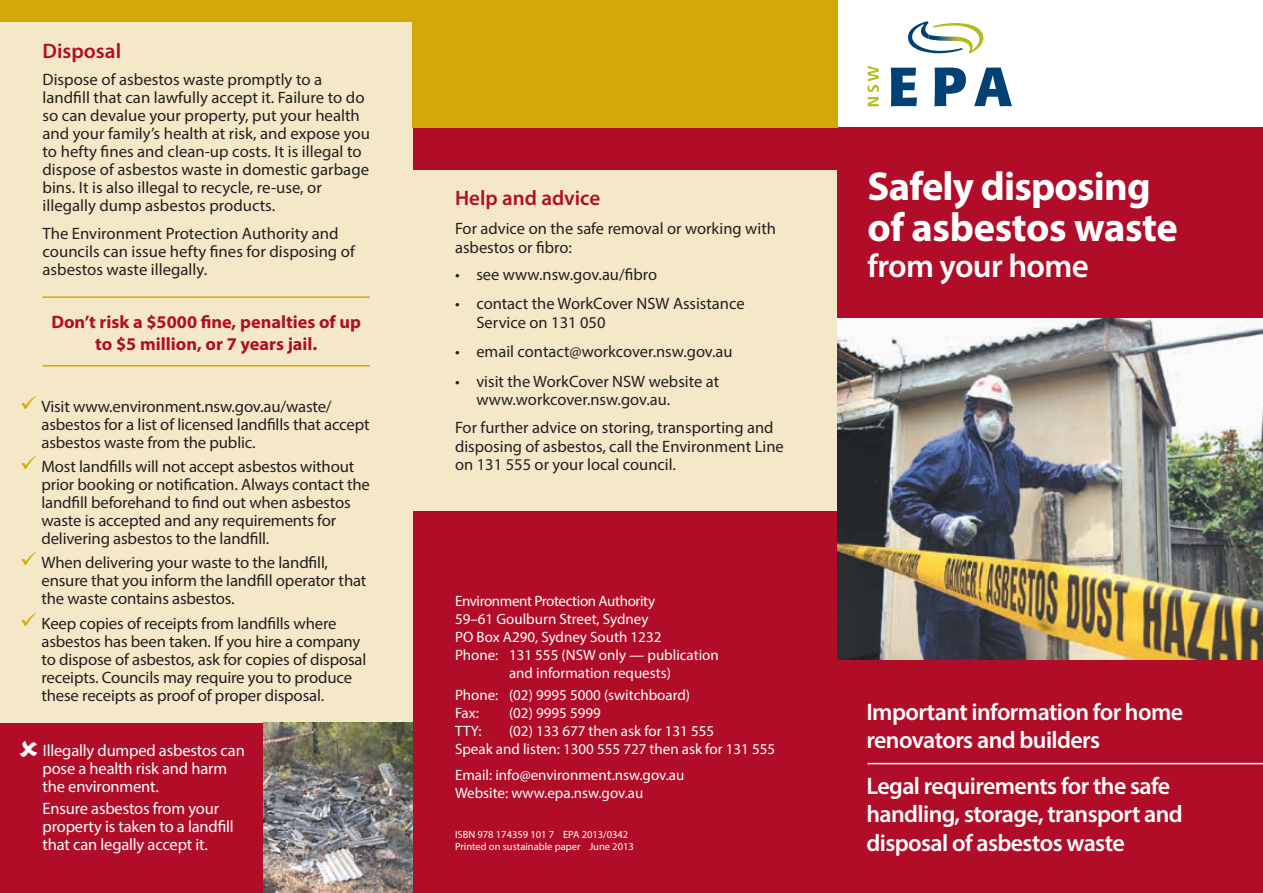
<style>
.page{position:relative;width:1263px;height:893px;background:#fff}
.page>*{position:absolute;margin:0;border:0;box-sizing:border-box;transform-origin:0 0}
.t1{font:700 40.5px/40.5px "Myriad Pro";letter-spacing:-.015em;color:#fff}
.t2{font:600 33px "Myriad Pro";letter-spacing:-.02em;color:#fff}
.t3{font:600 24px/28.5px "Myriad Pro";letter-spacing:-.025em;color:#fff}
.t4{font:600 21px "Myriad Pro";color:#b10d28}
.t5{font:700 18px/22.5px "Myriad Pro";color:#b10d28;text-align:center}
.t6{font:16.5px/18px "Myriad Pro";letter-spacing:-.005em;color:#231f20}
.t7{font:16.5px/18px "Myriad Pro";letter-spacing:-.01em;color:#fff}
.t8{font:15px/18px "Myriad Pro";color:#fff}
.t9{font:15px "Myriad Pro";letter-spacing:-.025em;color:#fff}
.t10{font:10.5px/12px "Myriad Pro";color:#fff}
.s1{color:#d3a908}
</style>
<div class="page">
<div style="left:413px;top:128px;width:425px;height:765px;background:#b10d28"></div>
<div style="left:412px;top:170px;width:426px;height:340px;background:#f5e8c9"></div>
<div style="left:838px;top:127px;width:425px;height:766px;background:#b10d28"></div>
<div style="left:0;top:723px;width:413px;height:170px;background:#b10d28"></div>
<div style="left:0;top:20px;width:413px;height:703px;background:#f5e8c9"></div>
<hr style="left:43px;top:296px;width:327px;height:2px;background:#d3a908">
<hr style="left:43px;top:365px;width:327px;height:2px;background:#d3a908">
<div style="left:0;top:0;width:412px;height:21px;background:#d3a908"></div>
<div style="left:412px;top:0;width:426px;height:127px;background:#d3a908"></div>
<img style="left:838px;top:319px;width:425px;height:340px">
<img style="left:264px;top:723px;width:148px;height:170px">
<hr style="left:867px;top:763px;width:396px;height:1px;background:#fff">
<svg style="left:867px;top:66px;width:12px;height:40px"></svg>
<svg style="left:891px;top:68px;width:26px;height:38px"></svg>
<svg style="left:934px;top:67px;width:32px;height:39px"></svg>
<svg style="left:974px;top:67px;width:38px;height:39px"></svg>
<svg style="left:908px;top:21px;width:75px;height:33px"></svg>
<p class="t4" style="left:43px;top:38px;width:80px">Disposal</p>
<p class="t6" style="left:43px;top:70px;width:329px">Dispose of asbestos waste promptly to a landfill that can lawfully accept it. Failure to do so can devalue your property, put your health and your family’s health at risk, and expose you to hefty fines and clean-up costs. It is illegal to dispose of asbestos waste in domestic garbage bins. It is also illegal to recycle, re-use, or illegally dump asbestos products.</p>
<p class="t6" style="left:43px;top:225px;width:314px">The Environment Protection Authority and councils can issue hefty fines for disposing of asbestos waste illegally.</p>
<p class="t5" style="left:51px;top:310px;width:311px">Don’t risk a $5000 fine, penalties of up to $5 million, or 7 years jail.</p>
<p class="t6" style="left:41px;top:397px;width:330px;text-indent:-21px"><span class="s1">✓</span> Visit www.environment.nsw.gov.au/waste/ asbestos for a list of licensed landfills that accept asbestos waste from the public.</p>
<p class="t6" style="left:41px;top:457px;width:330px;text-indent:-21px"><span class="s1">✓</span> Most landfills will not accept asbestos without prior booking or notification. Always contact the landfill beforehand to find out when asbestos waste is accepted and any requirements for delivering asbestos to the landfill.</p>
<p class="t6" style="left:41px;top:554px;width:327px;text-indent:-21px"><span class="s1">✓</span> When delivering your waste to the landfill, ensure that you inform the landfill operator that the waste contains asbestos.</p>
<p class="t6" style="left:41px;top:614px;width:326px;text-indent:-21px"><span class="s1">✓</span> Keep copies of receipts from landfills where asbestos has been taken. If you hire a company to dispose of asbestos, ask for copies of disposal receipts. Councils may require you to produce these receipts as proof of proper disposal.</p>
<p class="t7" style="left:43px;top:741px;width:204px">Illegally dumped asbestos can pose a health risk and harm the environment.</p>
<p class="t7" style="left:43px;top:799px;width:193px">Ensure asbestos from your property is taken to a landfill that can legally accept it.</p>
<p class="t4" style="left:455px;top:185px;width:147px">Help and advice</p>
<p class="t6" style="left:455px;top:219px;width:322px;line-height:18.8px">For advice on the safe removal or working with asbestos or fibro:</p>
<p class="t6" style="left:455px;top:265px;width:203px">• see www.nsw.gov.au/fibro</p>
<p class="t6" style="left:476px;top:294px;width:270px;line-height:18.8px;text-indent:-21px">• contact the WorkCover NSW Assistance<br>Service on 131 050</p>
<p class="t6" style="left:455px;top:343px;width:279px">• email contact@workcover.nsw.gov.au</p>
<p class="t6" style="left:476px;top:372px;width:244px;line-height:18.8px;text-indent:-21px">• visit the WorkCover NSW website at www.workcover.nsw.gov.au.</p>
<p class="t6" style="left:455px;top:418px;width:330px;line-height:18.8px">For further advice on storing, transporting and disposing of asbestos, call the Environment Line on 131 555 or your local council.</p>
<p class="t9" style="left:455px;top:591px;width:202px">Environment Protection Authority</p>
<p class="t8" style="left:455px;top:609px;width:195px">59–61 Goulburn Street, Sydney</p>
<p class="t8" style="left:455px;top:627px;width:208px">PO Box A290, Sydney South 1232</p>
<p class="t8" style="left:455px;top:645px;width:265px">Phone: 131 555 (NSW only — publication</p>
<p class="t8" style="left:509px;top:663px;width:163px">and information requests)</p>
<p class="t8" style="left:455px;top:685px;width:237px">Phone: (02) 9995 5000 (switchboard)<br>Fax:</p>
<p class="t8" style="left:509px;top:703px;width:93px">(02) 9995 5999</p>
<p class="t8" style="left:455px;top:721px;width:322px;text-align:center">(02) 133 677 then ask for 131 555<br>Speak and listen: 1300 555 727 then ask for 131 555</p>
<p class="t8" style="left:455px;top:766px;width:231px">Email: info@environment.nsw.gov.au<br>Website: www.epa.nsw.gov.au</p>
<p class="t10" style="left:455px;top:828px;width:180px">ISBN 978 174359 101 7 EPA 2013/0342<br>Printed on sustainable paper June 2013</p>
<p class="t8" style="left:455px;top:721px;width:28px">TTY:</p>
<h1 class="t1" style="left:867px;top:165px;width:312px">Safely disposing of asbestos waste</h1>
<h2 class="t2" style="left:867px;top:245px;width:223px">from your home</h2>
<h3 class="t3" style="left:866px;top:697px;width:318px">Important information for home renovators and builders</h3>
<h3 class="t3" style="left:866px;top:771px;width:318px">Legal requirements for the safe handling, storage, transport and disposal of asbestos waste</h3>
</div>
